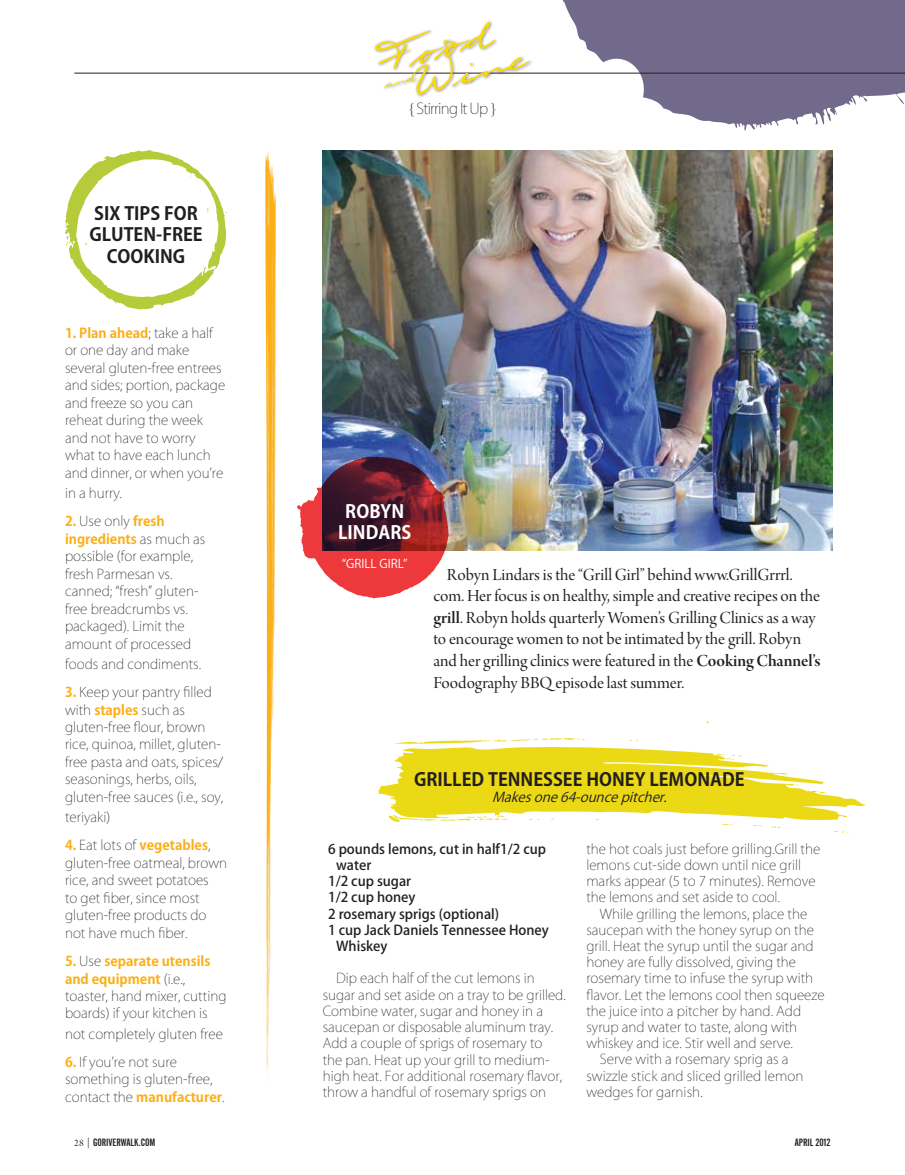
<style>
.page{position:relative;width:905px;height:1175px;background:#fff}
.page>*{position:absolute;margin:0;border:0;box-sizing:border-box;transform-origin:0 0}
.t1{font:18px/21.6px "Arno Pro Display";color:#231f20}
.t2{font:700 18px/21.6px "Koz Go Pro";color:#231f20;text-align:center}
.t3{font:700 18px/21.6px "Koz Go Pro";color:#fff;text-align:center}
.t4{font:200 15px "Koz Go Pro";letter-spacing:-.05em;color:#231f20}
.t5{font:200 13.5px/17.4px "Koz Go Pro";color:#231f20}
.t6{font:500 13.5px "Koz Go Pro";color:#231f20}
.t7{font:italic 13.5px "Koz Go Pro";color:#231f20}
.t8{font:12px "Koz Go Pro";color:#fff}
.t9{font:10.5px "Alternate Gothic No 2 BT";color:#231f20}
.s1{font-weight:700;color:#fcaf17}
.s2{font-family:"Arno Pro Light Display";font-weight:400}
.s3{font-family:"Arno Pro Smbd Display"}
.s4{font-family:"Arno Pro Display"}
</style>
<div class="page">
<svg style="left:542px;top:0;width:362px;height:131px;fill:#716a8b"></svg>
<svg style="left:378px;top:721px;width:487px;height:112px"></svg>
<svg style="left:65px;top:150px;width:162px;height:159px"></svg>
<hr style="left:74px;top:73px;width:830px;height:1px;background:#231f20">
<div style="left:373px;top:20px;width:169px;height:93px;background:#fff"></div>
<svg style="left:375px;top:22px;width:154px;height:73px"></svg>
<img style="left:322px;top:150px;width:510px;height:400px">
<svg style="left:265px;top:151px;width:11px;height:933px"></svg>
<svg style="left:297px;top:457px;width:155px;height:142px"></svg>
<h1 class="t2" style="left:89px;top:203px;width:115px">SIX Tips for<br>Gluten-Free<br>Cooking</h1>
<p class="t5" style="left:65px;top:324px;width:162px"><span class="s1">1. Plan ahead</span>; take a half or one day and make several gluten-free entrees and sides; portion, package and freeze so you can reheat during the week and not have to worry what to have each lunch and dinner, or when you’re</p>
<p class="t5" style="left:65px;top:484px;width:58px">in a hurry.</p>
<p class="t5" style="left:65px;top:512px;width:142px"><span class="s1">2.</span> Use only <span class="s1">fresh ingredients</span> as much as possible (for example, fresh Parmesan vs. canned; “fresh” gluten&shy;free breadcrumbs vs. packaged). Limit the amount of processed</p>
<p class="t5" style="left:65px;top:655px;width:138px">foods and condiments.</p>
<p class="t5" style="left:65px;top:683px;width:160px"><span class="s1">3.</span> Keep your pantry filled with <span class="s1">staples</span> such as gluten-free flour, brown rice, quinoa, millet, gluten&shy;free pasta and oats, spices/ seasonings, herbs, oils, gluten-free sauces (i.e., soy,</p>
<p class="t5" style="left:65px;top:808px;width:47px">teriyaki)</p>
<p class="t5" style="left:65px;top:836px;width:163px"><span class="s1">4.</span> Eat lots of <span class="s1">vegetables</span>, gluten-free oatmeal, brown rice, and sweet potatoes<br>to get fiber, since most gluten-free products do not have much fiber.</p>
<p class="t5" style="left:65px;top:952px;width:163px"><span class="s1">5.</span> Use <span class="s1">separate utensils and equipment</span> (i.e., toaster, hand mixer, cutting boards) if your kitchen is</p>
<p class="t5" style="left:65px;top:1024px;width:159px">not completely gluten free</p>
<p class="t5" style="left:65px;top:1053px;width:161px"><span class="s1">6.</span> If you’re not sure something is gluten-free, contact the <span class="s1">manufacturer</span>.</p>
<p class="t4" style="left:409px;top:98px;width:88px"><span class="s2">{</span> Stirring It Up <span class="s2">}</span></p>
<h1 class="t3" style="left:338px;top:501px;width:75px">Robyn<br>Lindars</h1>
<p class="t8" style="left:342px;top:556px;width:67px">“Grill Girl”</p>
<p class="t1" style="left:433px;top:564px;width:388px;text-indent:14px">Robyn Lindars is the “Grill Girl” behind www.GrillGrrrl. com. Her focus is on healthy, simple and creative recipes on the <span class="s3">grill</span>. Robyn holds quarterly Women’s Grilling Clinics as a way to encourage women to not be intimated by the grill. Robyn and her grilling clinics were featured in the <span class="s3">Cooking Channel’s </span>Foodography BBQ episode last summer.</p>
<h1 class="t2" style="left:414px;top:769px;width:332px">Grilled Tennessee Honey Lemonade</h1>
<p class="t7" style="left:492px;top:788px;width:181px">Makesone64-ouncepitcher.</p>
<p class="t6" style="left:328px;top:840px;width:219px">6 pounds lemons, cut in half1/2 cup</p>
<p class="t6" style="left:336px;top:856px;width:37px">water</p>
<p class="t6" style="left:328px;top:872px;width:85px">1/2 cup sugar</p>
<p class="t6" style="left:328px;top:888px;width:89px">1/2 cup honey</p>
<p class="t6" style="left:328px;top:905px;width:172px">2 rosemary sprigs (optional)</p>
<p class="t6" style="left:328px;top:921px;width:222px">1 cup Jack Daniels Tennessee Honey</p>
<p class="t6" style="left:336px;top:937px;width:53px">Whiskey</p>
<p class="t5" style="left:322px;top:970px;width:244px;line-height:16.2px;text-indent:14px">Dip each half of the cut lemons in sugar and set aside on a tray to be grilled.<br>Combine water, sugar and honey in a saucepan or disposable aluminum tray.<br>Add a couple of sprigs of rosemary to<br>the pan. Heat up your grill to medium&shy;high heat. For additional rosemary flavor, throw a handful of rosemary sprigs on</p>
<p class="t5" style="left:586px;top:840px;width:235px;line-height:16.2px">the hot coals just before grilling.Grill the lemons cut-side down until nice grill marks appear (5 to 7 minutes). Remove the lemons and set aside to cool.</p>
<p class="t5" style="left:600px;top:904px;width:209px">While grilling the lemons, place the</p>
<p class="t5" style="left:586px;top:921px;width:229px">saucepan with the honey syrup on the</p>
<p class="t5" style="left:586px;top:937px;width:229px">grill. Heat the syrup until the sugar and</p>
<p class="t5" style="left:586px;top:953px;width:211px">honey are fully dissolved, giving the</p>
<p class="t5" style="left:586px;top:969px;width:228px">rosemary time to infuse the syrup with</p>
<p class="t5" style="left:586px;top:985px;width:240px">flavor. Let the lemons cool then squeeze</p>
<p class="t5" style="left:586px;top:1002px;width:216px">the juice into a pitcher by hand. Add</p>
<p class="t5" style="left:586px;top:1018px;width:212px">syrup and water to taste, along with</p>
<p class="t5" style="left:586px;top:1034px;width:208px">whiskey and ice. Stir well and serve.</p>
<p class="t5" style="left:600px;top:1050px;width:190px">Serve with a rosemary sprig as a</p>
<p class="t5" style="left:586px;top:1066px;width:218px">swizzle stick and sliced grilled lemon</p>
<p class="t5" style="left:586px;top:1083px;width:118px">wedges for garnish.</p>
<p class="t9" style="left:74px;top:1136px;width:83px"><span class="s4">28 |</span> GORIVERWALK.COM</p>
<p class="t9" style="left:794px;top:1136px;width:9px">APRIL</p>
<p class="t9" style="left:815px;top:1136px;width:17px">2012</p>
</div>
